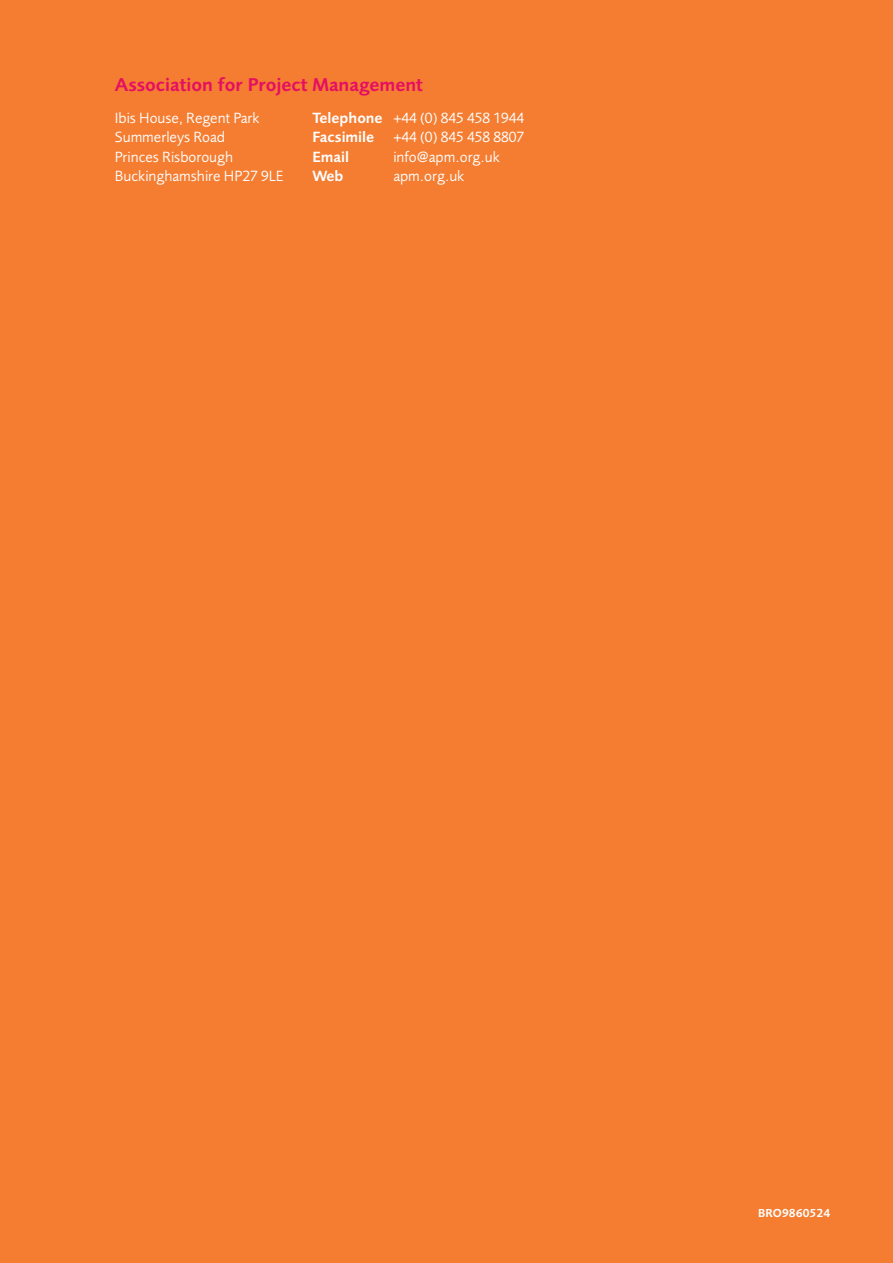
<style>
.page{position:relative;width:893px;height:1263px;background:#f47d31}
.page>*{position:absolute;margin:0;border:0;box-sizing:border-box;transform-origin:0 0}
.t1{font:600 19.2px "Foundry Sans";color:#e50f63}
.t2{font:15.3px/19.5px "Foundry Sans";color:#fff;text-align:justify}
.t3{font:600 15.3px "Foundry Sans";color:#fff}
.t4{font:600 12px "Foundry Sans";color:#fff}
.s1{font-weight:600}
</style>
<div class="page">
<p class="t1" style="left:115px;top:74px;width:310px">Association for Project Management</p>
<p class="t2" style="left:115px;top:108px;width:170px;text-align:left">Ibis House, Regent Park<br>Summerleys Road<br>Princes Risborough<br>Buckinghamshire HP27 9LE</p>
<p class="t2" style="left:312px;top:108px;width:213px"><span class="s1">Telephone</span> +44 (0) 845 458 1944<br><span class="s1">Facsimile</span> +44 (0) 845 458 8807<br><span class="s1">Email</span></p>
<p class="t2" style="left:393px;top:147px;width:108px">info@apm.org.uk</p>
<p class="t3" style="left:312px;top:167px;width:33px">Web</p>
<p class="t2" style="left:393px;top:166px;width:73px">apm.org.uk</p>
<p class="t4" style="left:758px;top:1206px;width:74px">BRO9860524</p>
</div>
